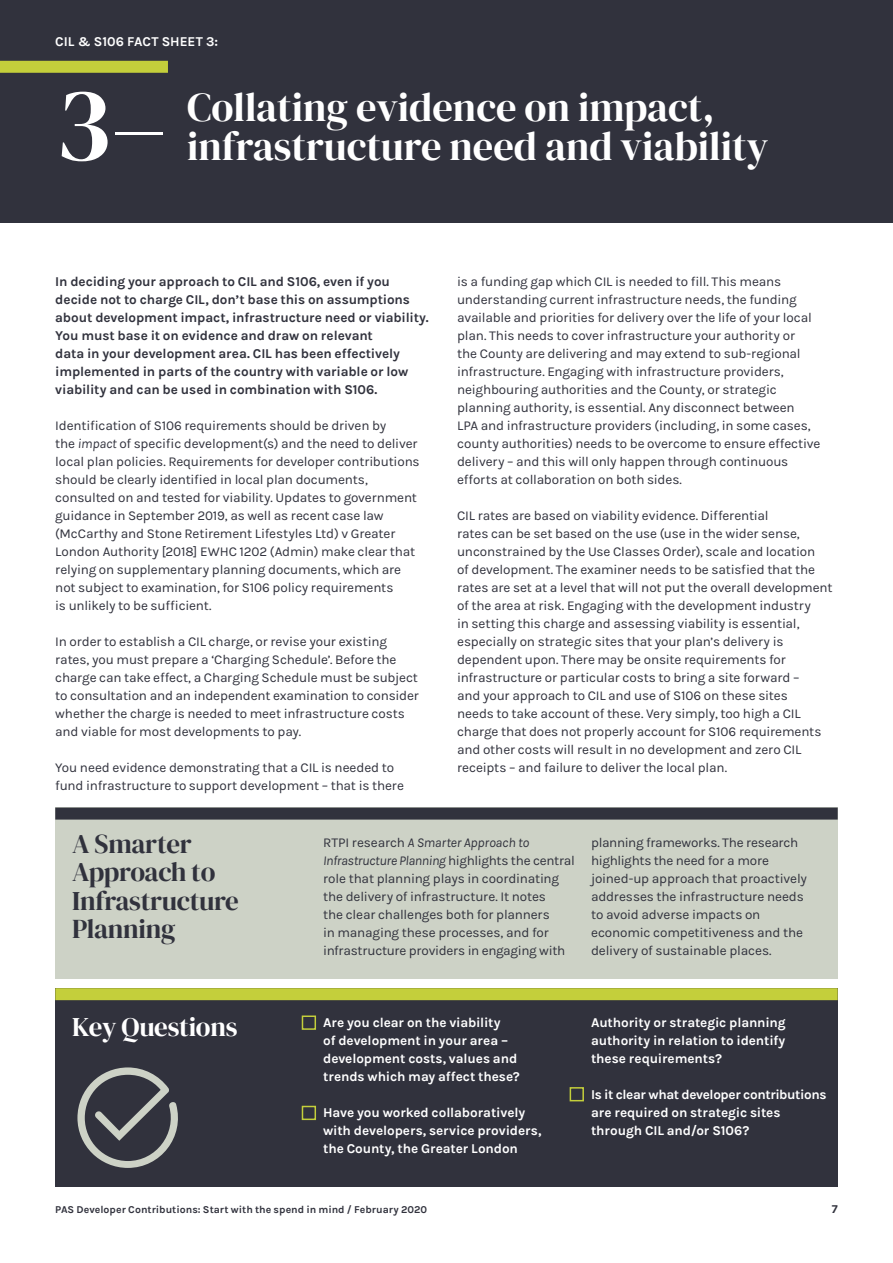
<style>
.page{position:relative;width:893px;height:1263px;background:#fff}
.page>*{position:absolute;margin:0;border:0;box-sizing:border-box;transform-origin:0 0}
.t1{font:105px "DM Serif Display";color:#fff}
.t2{font:40.5px/39px "DM Serif Display";color:#fff}
.t3{font:27px/28.5px "DM Serif Display";letter-spacing:-.01em;color:#31323d}
.t4{font:27px "DM Serif Display";letter-spacing:-.01em;color:#fff}
.t5{font:13.5px/18px "Karla";letter-spacing:-.01em;color:#31323d}
.t6{font:700 13.5px/18px "Karla";letter-spacing:-.005em;color:#fff}
.t7{font:700 13.5px/18px "Karla";letter-spacing:-.005em;color:#31323d}
.t8{font:700 12px "Karla";color:#31323d}
.t9{font:700 10.5px "Karla";color:#31323d}
.s1{font-style:italic}
</style>
<div class="page">
<div style="left:0;top:0;width:893px;height:223px;background:#31323d"></div>
<div style="left:0;top:61px;width:168px;height:12px;background:#c4cf3b"></div>
<div style="left:55px;top:988px;width:783px;height:198px;background:#31323d"></div>
<div style="left:55px;top:988px;width:783px;height:12px;background:#c4cf3b"></div>
<div style="left:302px;top:1015px;width:14px;height:15px;border:2px solid #c4cf3b"></div>
<div style="left:570px;top:1087px;width:14px;height:14px;border:2px solid #c4cf3b"></div>
<div style="left:302px;top:1106px;width:14px;height:14px;border:2px solid #c4cf3b"></div>
<svg style="left:77px;top:1067px;width:101px;height:101px"></svg>
<div style="left:55px;top:807px;width:783px;height:171px;background:#cdd2c6"></div>
<div style="left:55px;top:807px;width:783px;height:12px;background:#31323d"></div>
<p class="t6" style="left:55px;top:32px;width:164px">CIL &amp; S106 FACT SHEET 3:</p>
<h1 class="t1" style="left:55px;top:64px;width:113px">3–</h1>
<h2 class="t2" style="left:187px;top:88px;width:583px">Collating evidence on impact, infrastructure need and viability</h2>
<p class="t7" style="left:55px;top:272px;width:375px">In deciding your approach to CIL and S106, even if you decide not to charge CIL, don’t base this on assumptions about development impact, infrastructure need or viability.<br>You must base it on evidence and draw on relevant<br>data in your development area. CIL has been effectively implemented in parts of the country with variable or low viability and can be used in combination with S106.</p>
<p class="t5" style="left:55px;top:416px;width:366px">Identification of S106 requirements should be driven by<br>the <span class="s1">impact</span> of specific development(s) and the need to deliver local plan policies. Requirements for developer contributions should be clearly identified in local plan documents, consulted on and tested for viability. Updates to government guidance in September 2019, as well as recent case law (McCarthy and Stone Retirement Lifestyles Ltd) v Greater London Authority [2018] EWHC 1202 (Admin) make clear that relying on supplementary planning documents, which are not subject to examination, for S106 policy requirements<br>is unlikely to be sufficient.</p>
<p class="t5" style="left:55px;top:632px;width:365px">In order to establish a CIL charge, or revise your existing rates, you must prepare a ‘Charging Schedule’. Before the charge can take effect, a Charging Schedule must be subject to consultation and an independent examination to consider whether the charge is needed to meet infrastructure costs and viable for most developments to pay.</p>
<p class="t5" style="left:55px;top:758px;width:350px">You need evidence demonstrating that a CIL is needed to fund infrastructure to support development – that is there</p>
<p class="t5" style="left:457px;top:272px;width:365px">is a funding gap which CIL is needed to fill. This means understanding current infrastructure needs, the funding available and priorities for delivery over the life of your local plan. This needs to cover infrastructure your authority or<br>the County are delivering and may extend to sub-regional infrastructure. Engaging with infrastructure providers, neighbouring authorities and the County, or strategic planning authority, is essential. Any disconnect between<br>LPA and infrastructure providers (including, in some cases, county authorities) needs to be overcome to ensure effective delivery – and this will only happen through continuous efforts at collaboration on both sides.</p>
<p class="t5" style="left:457px;top:506px;width:377px">CIL rates are based on viability evidence. Differential<br>rates can be set based on the use (use in the wider sense, unconstrained by the Use Classes Order), scale and location<br>of development. The examiner needs to be satisfied that the rates are set at a level that will not put the overall development of the area at risk. Engaging with the development industry<br>in setting this charge and assessing viability is essential, especially on strategic sites that your plan’s delivery is dependent upon. There may be onsite requirements for infrastructure or particular costs to bring a site forward –<br>and your approach to CIL and use of S106 on these sites<br>needs to take account of these. Very simply, too high a CIL charge that does not properly account for S106 requirements and other costs will result in no development and zero CIL receipts – and failure to deliver the local plan.</p>
<h3 class="t3" style="left:72px;top:829px;width:168px">A Smarter<br>Approach to<br>Infrastructure<br>Planning</h3>
<h3 class="t4" style="left:72px;top:1011px;width:167px">Key Questions</h3>
<p class="t5" style="left:323px;top:833px;width:253px">RTPI research <span class="s1">A Smarter Approach to Infrastructure Planning</span> highlights the central role that planning plays in coordinating the delivery of infrastructure. It notes<br>the clear challenges both for planners<br>in managing these processes, and for infrastructure providers in engaging with</p>
<p class="t5" style="left:591px;top:833px;width:218px">planning frameworks. The research highlights the need for a more joined-up approach that proactively addresses the infrastructure needs to avoid adverse impacts on economic competitiveness and the delivery of sustainable places.</p>
<p class="t6" style="left:323px;top:1014px;width:198px">Are you clear on the viability<br>of development in your area – development costs, values and trends which may affect these?</p>
<p class="t6" style="left:323px;top:1104px;width:220px">Have you worked collaboratively with developers, service providers, the County, the Greater London</p>
<p class="t6" style="left:591px;top:1014px;width:196px;text-align:justify">Authority or strategic planning authority in relation to identify these requirements?</p>
<p class="t6" style="left:591px;top:1086px;width:237px">Is it clear what developer contributions are required on strategic sites through CIL and/or S106?</p>
<p class="t9" style="left:55px;top:1203px;width:373px">PAS Developer Contributions: Start with the spend in mind / February 2020</p>
<p class="t8" style="left:832px;top:1202px;width:7px">7</p>
</div>
